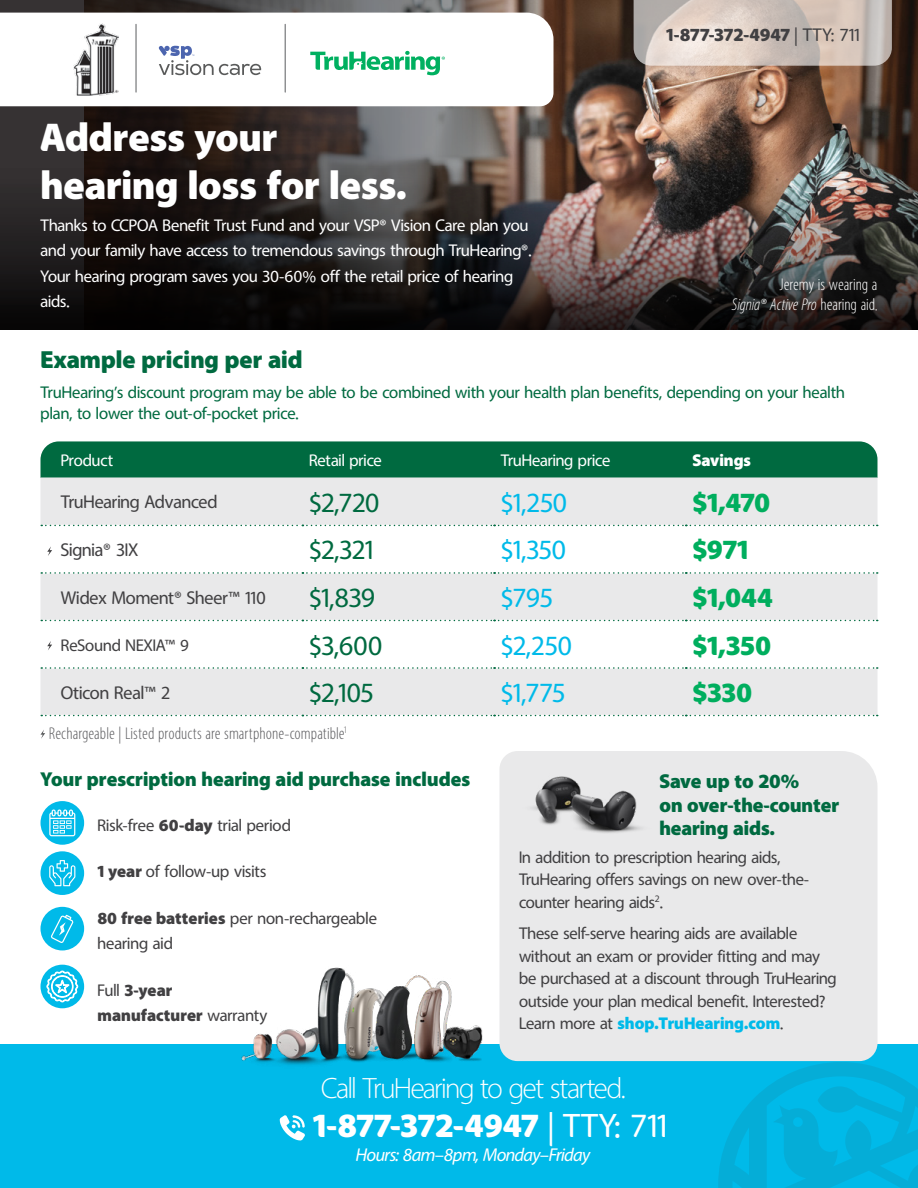
<style>
.page{position:relative;width:918px;height:1188px;background:#fff}
.page>*{position:absolute;margin:0;border:0;box-sizing:border-box;transform-origin:0 0}
.t1{font:900 39px/48px "Tru Hearing Rounded";color:#fff}
.t2{font:900 33px "Tru Hearing Rounded";letter-spacing:-.02em;color:#fff}
.t3{font:300 28.5px "Tru Hearing Rounded";color:#fff}
.t4{font:27px "Tru Hearing Rounded";letter-spacing:-.03em;color:#006a40}
.t5{font:27px "Tru Hearing Rounded";letter-spacing:-.025em;color:#00bae9}
.t6{font:900 27px "Tru Hearing Rounded";letter-spacing:-.01em;color:#00ae5e}
.t7{font:900 24px "Tru Hearing Rounded";letter-spacing:.005em;color:#006a40}
.t8{font:900 19.5px/23.4px "Tru Hearing Rounded";color:#006a40}
.t9{font:18px "Tru Hearing Rounded";color:#414042}
.t10{font:italic 18px "Tru Hearing Rounded";color:#fff}
.t11{font:900 18px "Tru Hearing Rounded";letter-spacing:-.015em;color:#414042}
.t12{font:16.5px/22.5px "Tru Hearing Rounded";color:#414042}
.Body_Table{font:16.5px/25.5px "Tru Hearing Rounded";color:#fff}
.t13{font:16.5px/21px "Tru Hearing Rounded";letter-spacing:.005em;color:#006a40}
.t14{font:16.5px "Tru Hearing Rounded C Light";letter-spacing:.005em;color:#5d5d60}
.t15{font:16.5px/19.8px "Tru Hearing Rounded C Light";color:#fff;text-align:right}
.t16{font:900 16.5px/25.5px "Tru Hearing Rounded";letter-spacing:.01em;color:#414042}
.Body_Table-2{font:900 16.5px "Tru Hearing Rounded";color:#fff}
.s1{font-weight:400}
.s2{font-family:"Tru Hearing Rounded C Li";font-style:italic}
.s3{font-weight:900}
.s4{font-weight:900;color:#00bae9}
</style>
<div class="page">
<img style="left:572px;top:0;width:346px;height:161px">
<svg style="left:0;top:0;width:572px;height:161px;background:#4c4340"></svg>
<img style="left:0;top:161px;width:918px;height:168px">
<div style="left:41px;top:441px;width:837px;height:37px;background:#006a40"></div>
<svg style="left:40px;top:478px;width:838px;height:238px;fill:#e9e9ea"></svg>
<svg style="left:41px;top:525px;width:837px;height:1px"></svg>
<svg style="left:41px;top:572px;width:837px;height:2px"></svg>
<svg style="left:41px;top:620px;width:837px;height:1px"></svg>
<svg style="left:41px;top:667px;width:837px;height:2px"></svg>
<svg style="left:41px;top:715px;width:837px;height:1px"></svg>
<svg style="left:47px;top:546px;width:5px;height:10px"></svg>
<svg style="left:47px;top:641px;width:5px;height:10px"></svg>
<svg style="left:40px;top:730px;width:5px;height:9px"></svg>
<svg style="left:634px;top:0;width:258px;height:66px;background:#d1c5bd"></svg>
<svg style="left:0;top:13px;width:554px;height:93px"></svg>
<div style="left:0;top:1044px;width:918px;height:144px;background:#00bae9"></div>
<svg style="left:280px;top:1115px;width:25px;height:26px"></svg>
<svg style="left:40px;top:801px;width:44px;height:44px"></svg>
<svg style="left:49px;top:810px;width:26px;height:26px"></svg>
<div style="left:40px;top:851px;width:44px;height:44px;background:#00bae9;border-radius:50%"></div>
<svg style="left:49px;top:860px;width:26px;height:26px"></svg>
<div style="left:40px;top:907px;width:44px;height:43px;background:#00bae9;border-radius:50%"></div>
<svg style="left:51px;top:915px;width:23px;height:28px"></svg>
<div style="left:40px;top:965px;width:44px;height:43px;background:#00bae9;border-radius:50%"></div>
<svg style="left:46px;top:971px;width:32px;height:31px"></svg>
<img style="left:241px;top:948px;width:280px;height:117px">
<svg style="left:718px;top:1062px;width:200px;height:126px"></svg>
<div style="left:500px;top:751px;width:378px;height:310px;background:#e9e9ea"></div>
<img style="left:514px;top:767px;width:152px;height:72px">
<svg style="left:310px;top:50px;width:135px;height:25px"></svg>
<hr style="left:285px;top:24px;width:1px;height:68px;background:#6d6e71">
<hr style="left:135px;top:24px;width:2px;height:68px;background:#6d6e71">
<svg style="left:159px;top:46px;width:103px;height:29px"></svg>
<img style="left:74px;top:24px;width:44px;height:71px">
<p class="t1" style="left:40px;top:117px;width:368px">Address your hearing loss for less.</p>
<p class="Body_Table" style="left:40px;top:213px;width:493px">Thanks to CCPOA Benefit Trust Fund and your VSP® Vision Care plan you and your family have access to tremendous savings through TruHearing®.<br>Your hearing program saves you 30-60% off the retail price of hearing aids.</p>
<p class="t11" style="left:666px;top:27px;width:195px">1-877-372-4947 <span class="s1">| TTY: 711</span></p>
<p class="t15" style="left:732px;top:275px;width:147px">Jeremy is wearing a<br><span class="s2">Signia® Active Pro</span> hearing aid.</p>
<p class="t7" style="left:40px;top:350px;width:264px">Example pricing per aid</p>
<p class="t13" style="left:40px;top:383px;width:806px">TruHearing’s discount program may be able to be combined with your health plan benefits, depending on your health plan, to lower the out-of-pocket price.</p>
<p class="Body_Table" style="left:61px;top:448px;width:54px">Product</p>
<p class="Body_Table" style="left:309px;top:448px;width:74px">Retail price</p>
<p class="Body_Table" style="left:501px;top:448px;width:111px">TruHearing price</p>
<p class="Body_Table-2" style="left:693px;top:453px;width:60px">Savings</p>
<p class="t9" style="left:61px;top:492px;width:158px">TruHearing Advanced</p>
<p class="t4" style="left:309px;top:487px;width:72px">$2,720</p>
<p class="t5" style="left:501px;top:487px;width:68px">$1,250</p>
<p class="t6" style="left:693px;top:491px;width:79px">$1,470</p>
<p class="t9" style="left:61px;top:540px;width:79px">Signia® 3IX</p>
<p class="t4" style="left:309px;top:535px;width:65px">$2,321</p>
<p class="t5" style="left:501px;top:535px;width:67px">$1,350</p>
<p class="t6" style="left:693px;top:539px;width:57px">$971</p>
<p class="t9" style="left:61px;top:587px;width:207px">Widex Moment® Sheer™ 110</p>
<p class="t4" style="left:309px;top:582px;width:68px">$1,839</p>
<p class="t5" style="left:501px;top:582px;width:53px">$795</p>
<p class="t6" style="left:693px;top:587px;width:82px">$1,044</p>
<p class="t12" style="left:61px;top:634px;width:130px">ReSound NEXIA™ 9</p>
<p class="t4" style="left:309px;top:630px;width:75px">$3,600</p>
<p class="t5" style="left:501px;top:630px;width:73px">$2,250</p>
<p class="t6" style="left:693px;top:634px;width:80px">$1,350</p>
<p class="t9" style="left:61px;top:682px;width:111px">Oticon Real™ 2</p>
<p class="t4" style="left:309px;top:677px;width:66px">$2,105</p>
<p class="t5" style="left:501px;top:677px;width:66px">$1,775</p>
<p class="t6" style="left:693px;top:682px;width:61px">$330</p>
<p class="t14" style="left:49px;top:724px;width:299px">Rechargeable | Listed products are smartphone-compatible<sup>1</sup></p>
<p class="t8" style="left:40px;top:769px;width:431px">Your prescription hearing aid purchase includes</p>
<p class="t12" style="left:98px;top:814px;width:195px">Risk-free <span class="s3">60-day</span> trial period</p>
<p class="t12" style="left:98px;top:861px;width:170px"><span class="s3">1 year</span> of follow-up visits</p>
<p class="t12" style="left:98px;top:906px;width:281px;line-height:25.5px"><span class="s3">80 free batteries</span> per non-rechargeable hearing aid</p>
<p class="t16" style="left:98px;top:979px;width:172px"><span class="s1">Full</span> 3-year manufacturer <span class="s1">warranty</span></p>
<p class="t8" style="left:659px;top:771px;width:181px">Save up to 20%<br>on over-the-counter hearing aids.</p>
<p class="t12" style="left:519px;top:846px;width:292px">In addition to prescription hearing aids,<br>TruHearing offers savings on new over-the&shy;counter hearing aids<sup>2</sup>.</p>
<p class="t12" style="left:519px;top:923px;width:319px">These self-serve hearing aids are available without an exam or provider fitting and may be purchased at a discount through TruHearing outside your plan medical benefit. Interested?<br>Learn more at <span class="s4">shop.TruHearing.com</span>.</p>
<p class="t3" style="left:322px;top:1074px;width:305px">Call TruHearing to get started.</p>
<p class="t2" style="left:313px;top:1113px;width:355px">1-877-372-4947 <span class="s1">| TTY: 711</span></p>
<p class="t10" style="left:357px;top:1148px;width:235px">Hours: 8am–8pm, Monday–Friday</p>
</div>
